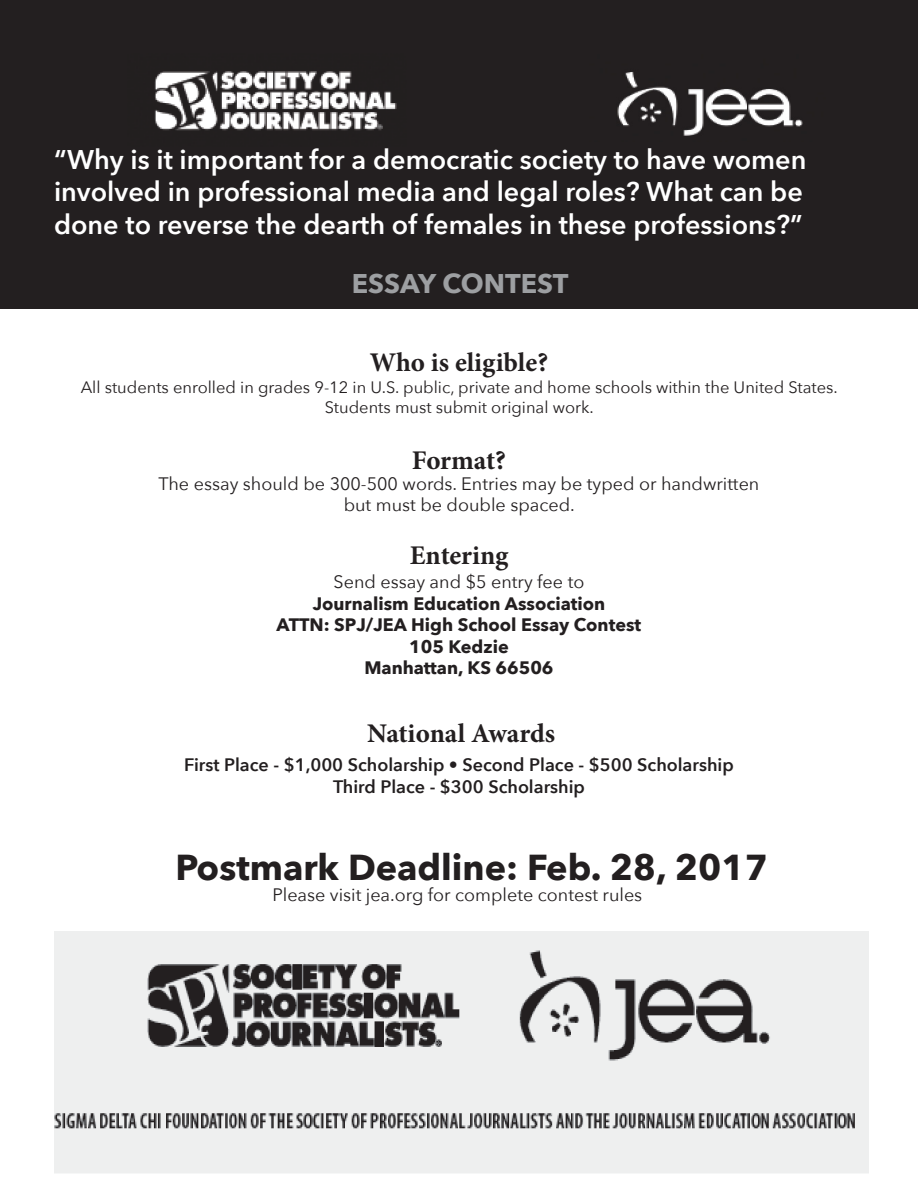
<style>
.page{position:relative;width:918px;height:1188px;background:#fff}
.page>*{position:absolute;margin:0;border:0;box-sizing:border-box;transform-origin:0 0}
.t1{font:700 36px "Avenir Next";color:#231f20}
.t2{font:600 27px/32.4px "Avenir Next";color:#fff}
.t3{font:700 27px "Minion Pro";letter-spacing:-.005em;color:#231f20}
.t4{font:700 27px "Avenir Next";color:#9d9fa2}
.t5{font:18px "Avenir Next";color:#231f20}
.t6{font:700 18px "Avenir Next";color:#231f20}
.t7{font:600 18px "Avenir Next";color:#231f20}
.t8{font:16.5px "Avenir Next";color:#231f20}
</style>
<div class="page">
<div style="left:0;top:0;width:918px;height:309px;background:#231f20"></div>
<img style="left:154px;top:71px;width:243px;height:60px">
<img style="left:54px;top:932px;width:814px;height:241px">
<img style="left:617px;top:72px;width:186px;height:64px">
<p class="t2" style="left:54px;top:142px;width:754px">“Why is it important for a democratic society to have women</p>
<p class="t2" style="left:54px;top:175px;width:750px">involved in professional media and legal roles? What can be done to reverse the dearth of females in these professions?”</p>
<p class="t4" style="left:352px;top:260px;width:218px">ESSAY CONTEST</p>
<p class="t3" style="left:370px;top:343px;width:180px">Who is eligible?</p>
<p class="t8" style="left:81px;top:373px;width:759px">All students enrolled in grades 9-12 in U.S. public, private and home schools within the United States.</p>
<p class="t8" style="left:325px;top:393px;width:270px">Students must submit original work.</p>
<p class="t3" style="left:412px;top:441px;width:96px">Format?</p>
<p class="t5" style="left:159px;top:468px;width:602px">The essay should be 300-500 words. Entries may be typed or handwritten</p>
<p class="t5" style="left:344px;top:490px;width:233px">but must be double spaced.</p>
<p class="t3" style="left:410px;top:536px;width:100px">Entering</p>
<p class="t5" style="left:334px;top:567px;width:252px">Send essay and $5 entry fee to</p>
<p class="t6" style="left:313px;top:588px;width:294px">Journalism Education Association</p>
<p class="t6" style="left:277px;top:609px;width:366px">ATTN: SPJ/JEA High School Essay Contest</p>
<p class="t6" style="left:409px;top:631px;width:101px">105 Kedzie</p>
<p class="t6" style="left:364px;top:653px;width:191px">Manhattan, KS 66506</p>
<p class="t3" style="left:367px;top:714px;width:190px">National Awards</p>
<p class="t7" style="left:184px;top:749px;width:551px">First Place - $1,000 Scholarship • Second Place - $500 Scholarship</p>
<p class="t7" style="left:333px;top:771px;width:253px">Third Place - $300 Scholarship</p>
<p class="t1" style="left:175px;top:836px;width:594px">Postmark Deadline: Feb. 28, 2017</p>
<p class="t5" style="left:272px;top:880px;width:371px">Please visit jea.org for complete contest rules</p>
</div>
